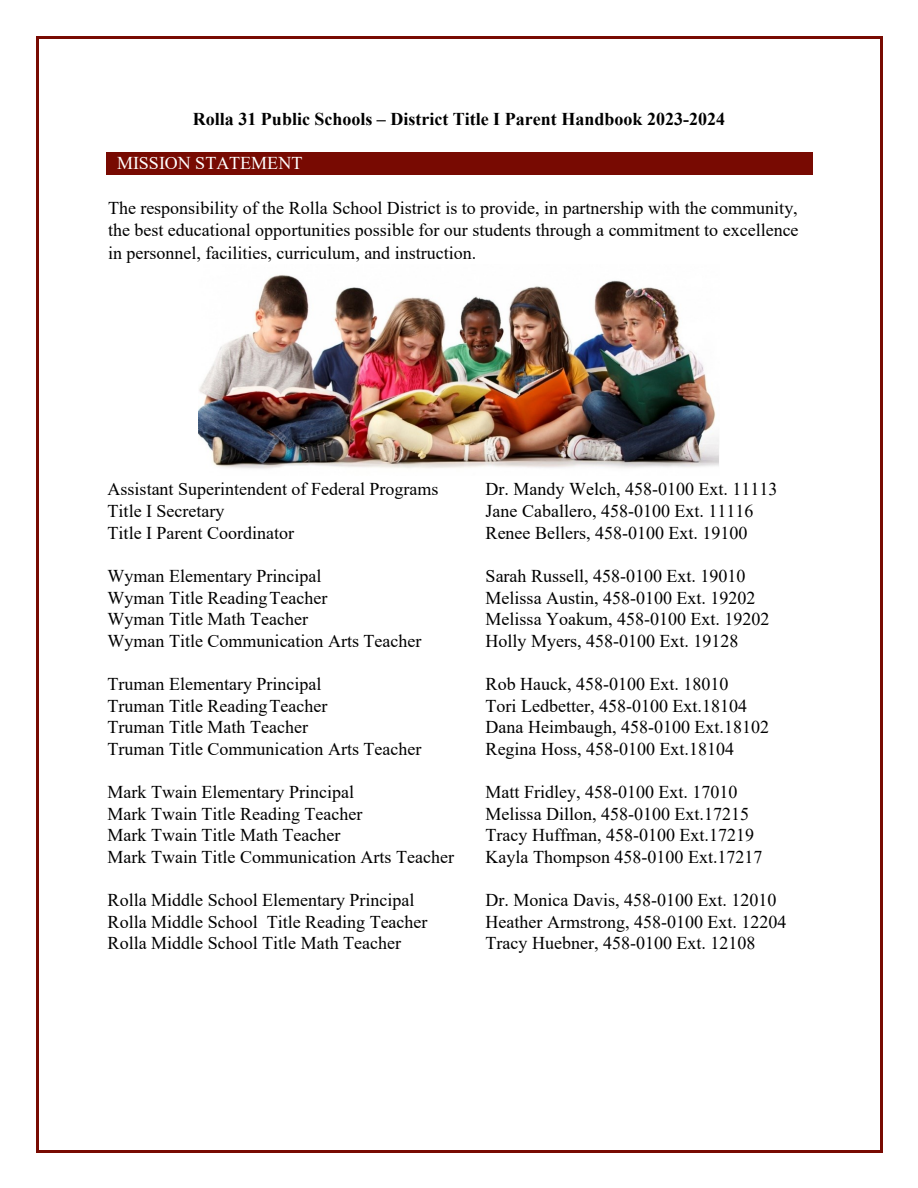
<style>
.page{position:relative;width:918px;height:1188px;background:#fff}
.page>*{position:absolute;margin:0;border:0;box-sizing:border-box;transform-origin:0 0}
.t1{font:18px/21.6px "Times New Roman";color:#000}
.t2{font:18px/22.4px "Times New Roman";color:#000;text-align:justify}
.t3{font:700 18px "Times New Roman";color:#000}
.t4{font:18px "Times New Roman";color:#fff}
.s1{font-style:inherit}
</style>
<div class="page">
<div style="left:106px;top:153px;width:706px;height:22px;background:#780a02"></div>
<img style="left:198px;top:275px;width:521px;height:194px">
<hr style="left:38px;top:36px;width:842px;height:2px;background:#780a02">
<hr style="left:36px;top:38px;width:2px;height:1112px;background:#780a02">
<hr style="left:880px;top:38px;width:2px;height:1112px;background:#780a02">
<hr style="left:38px;top:1150px;width:842px;height:2px;background:#780a02">
<p class="t3" style="left:193px;top:106px;width:534px">Rolla 31 Public Schools <span class="s1">–</span> District Title I Parent Handbook 20<span class="s1">23-2024</span></p>
<p class="t4" style="left:117px;top:153px;width:187px">MISSION STATEMENT</p>
<p class="t2" style="left:108px;top:197px;width:692px">The responsibility of the Rolla School District is to provide, in partnership with the community, the best educational opportunities possible for our students through a commitment to excellence in personnel, facilities, curriculum, and instruction.</p>
<p class="t2" style="left:108px;top:478px;width:332px;line-height:21.9px;text-align:left">Assistant Superintendent of Federal Programs<br><span class="s1">Title I Secretary<br>Title I Parent Coordinator</span></p>
<p class="t1" style="left:108px;top:565px;width:315px">Wyman Elementary Principal<br>Wyman Title Reading Teacher<br>Wyman Title Math Teacher<br>Wyman Title Communication Arts Teacher</p>
<p class="t1" style="left:108px;top:673px;width:315px">Truman Elementary Principal<br>Truman Title Reading Teacher<br>Truman Title Math Teacher<br>Truman Title Communication Arts Teacher</p>
<p class="t1" style="left:108px;top:781px;width:256px">Mark Twain Elementary Principal<br>Mark Twain Title Reading Teacher<br>Mark Twain Title Math Teacher</p>
<p class="t1" style="left:486px;top:477px;width:293px"><span class="s1">Dr.</span> Mandy Welch, 458-0100 Ext. 11113<br>Jane Caballero, 458-0100 Ext. 11116<br>Renee Bellers, 458-0100 Ext. 19100</p>
<p class="t1" style="left:486px;top:565px;width:285px"><span class="s1">Sarah Russell</span>, 458-0100 Ext. 19010<br>Melissa Austin, 458-0100 Ext. 19202<br>Melissa Yoakum, 458-0100 Ext. 19202<br>Holly Myers, 458-0100 Ext. 19128</p>
<p class="t1" style="left:486px;top:673px;width:285px">Rob Hauck, 458-0100 Ext. 18010<br>Tori Ledbetter, 458-0100 Ext.18104<br>Dana Heimbaugh, 458-0100 Ext.18102<br>Regina Hoss, 458-0100 Ext.18104</p>
<p class="t1" style="left:486px;top:781px;width:270px">Matt Fridley, 458-0100 Ext. 17010<br><span class="s1">Melissa Dillon</span>, 458-0100 Ext.17215<br>Tracy Huffman, 458-0100 Ext.17219</p>
<p class="t1" style="left:108px;top:845px;width:348px">Mark Twain Title Communication Arts Teacher</p>
<p class="t1" style="left:486px;top:845px;width:278px"><span class="s1">Kayla Thompson</span> 458-0100 Ext.17217</p>
<p class="t1" style="left:108px;top:889px;width:321px">Rolla Middle School Elementary Principal<br>Rolla Middle School Title Reading Teacher<br>Rolla Middle School Title Math Teacher</p>
<p class="t1" style="left:486px;top:889px;width:302px">Dr. Monica <span class="s1">Davis,</span> 458-0100 Ext. 12010<br>Heather Armstrong, 458-0100 Ext. 12204<br>Tracy Huebner, 458-0100 Ext. 12108</p>
</div>
